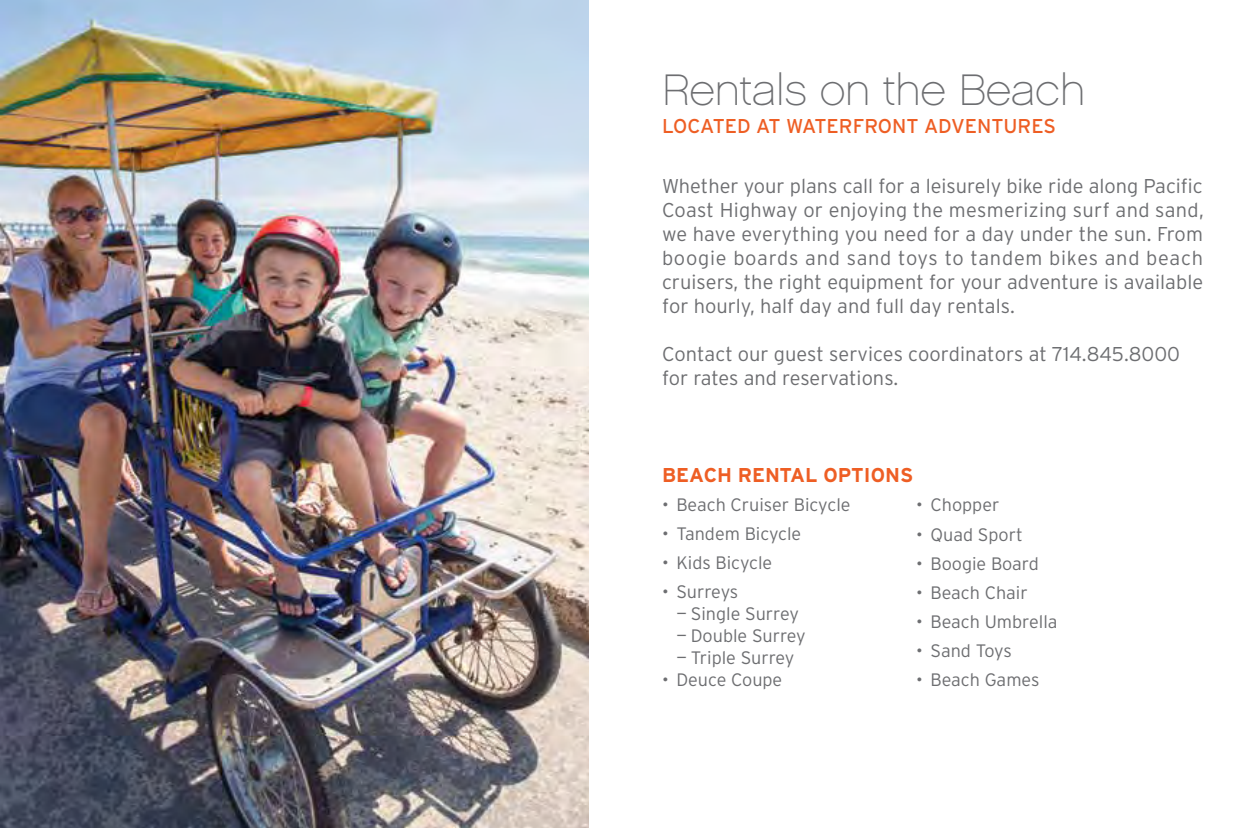
<style>
.page{position:relative;width:1260px;height:828px;background:#fff}
.page>*{position:absolute;margin:0;border:0;box-sizing:border-box;transform-origin:0 0}
.t1{font:44px "Chalet Paris Nineteen Sixty";color:#6d6e71}
.t2{font:300 20px/24px "Interstate";color:#6d6e71;text-align:justify}
.t3{font:20px "Interstate";color:#ee5e24}
.t4{font:700 20px "Interstate";color:#ee5e24}
.t5{font:300 18px "Interstate";color:#6d6e71}
</style>
<div class="page">
<img style="left:0;top:0;width:589px;height:828px">
<h1 class="t1" style="left:662px;top:64px;width:425px">Rentals on the Beach</h1>
<p class="t3" style="left:662px;top:115px;width:396px">LOCATED AT WATERFRONT ADVENTURES</p>
<p class="t2" style="left:662px;top:174px;width:543px">Whether your plans call for a leisurely bike ride along Pacifc Coast Highway or enjoying the mesmerizing surf and sand, we have everything you need for a day under the sun. From boogie boards and sand toys to tandem bikes and beach cruisers, the right equipment for your adventure is available for hourly, half day and full day rentals.</p>
<p class="t2" style="left:662px;top:342px;width:520px">Contact our guest services coordinators at 714.845.8000 for rates and reservations.</p>
<h5 class="t4" style="left:662px;top:462px;width:253px">BEACH RENTAL OPTIONS</h5>
<p class="t5" style="left:662px;top:494px;width:190px">• Beach Cruiser Bicycle</p>
<p class="t5" style="left:916px;top:494px;width:85px">• Chopper</p>
<p class="t5" style="left:662px;top:523px;width:141px">• Tandem Bicycle</p>
<p class="t5" style="left:916px;top:523px;width:108px">• Quad Sport</p>
<p class="t5" style="left:662px;top:552px;width:112px">• Kids Bicycle</p>
<p class="t5" style="left:916px;top:553px;width:124px">• Boogie Board</p>
<p class="t5" style="left:662px;top:581px;width:78px">• Surreys</p>
<p class="t5" style="left:916px;top:582px;width:113px">• Beach Chair</p>
<p class="t5" style="left:676px;top:603px;width:124px">— Single Surrey</p>
<p class="t5" style="left:916px;top:611px;width:143px">• Beach Umbrella</p>
<p class="t5" style="left:676px;top:625px;width:131px">— Double Surrey</p>
<p class="t5" style="left:916px;top:640px;width:97px">• Sand Toys</p>
<p class="t5" style="left:676px;top:647px;width:120px">— Triple Surrey</p>
<p class="t5" style="left:662px;top:669px;width:122px">• Deuce Coupe</p>
<p class="t5" style="left:916px;top:669px;width:125px">• Beach Games</p>
</div>
